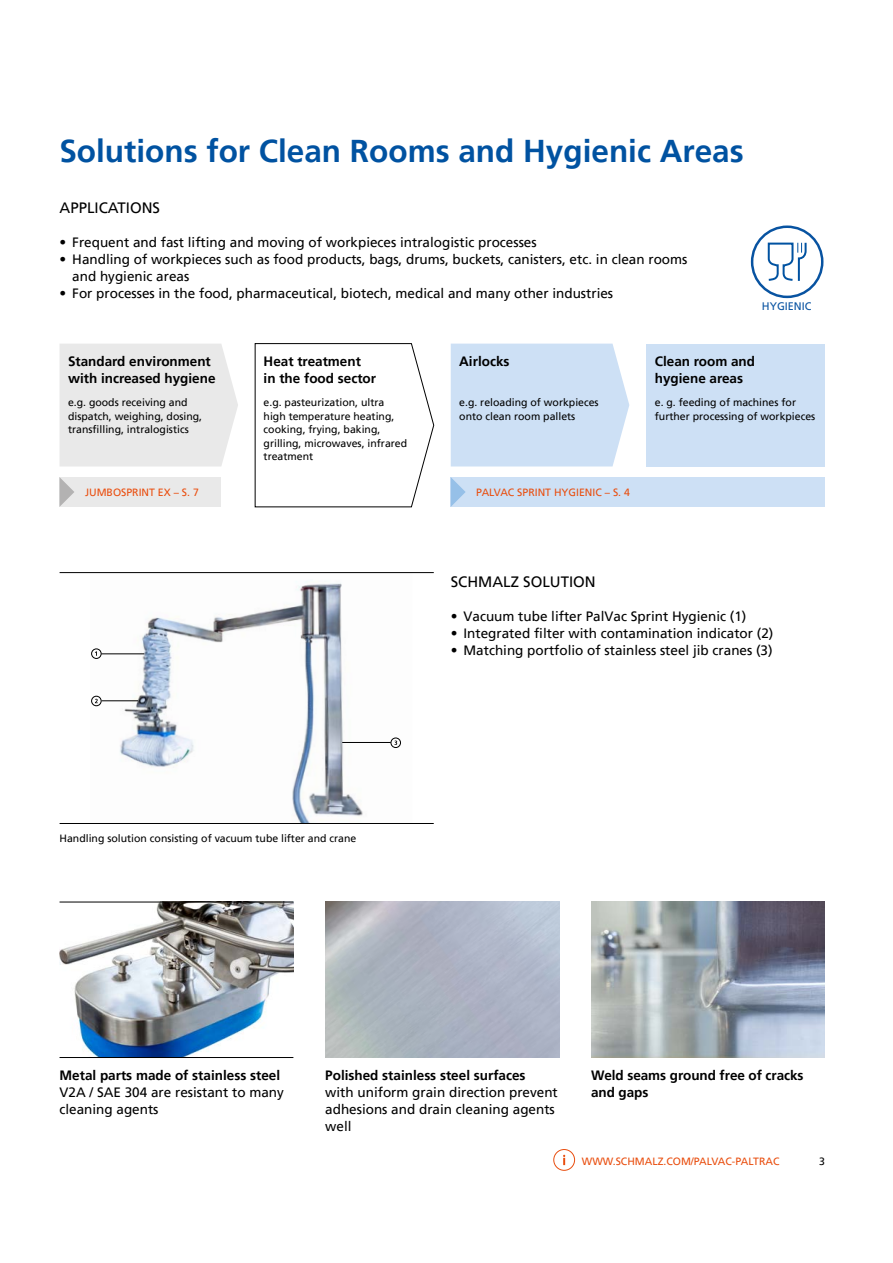
<style>
.page{position:relative;width:893px;height:1263px;background:#fff}
.page>*{position:absolute;margin:0;border:0;box-sizing:border-box;transform-origin:0 0}
.t1{font:700 31.5px "Frutiger LT Pro";color:#0052a1}
.t2{font:15px "Frutiger LT Pro";color:#000}
.t3{font:13.5px/17px "Frutiger LT Pro";color:#000}
.t4{font:700 13.5px/17px "Frutiger LT Pro";color:#000}
.t5{font:10.95px "Frutiger LT Pro";color:#0853a1}
.t6{font:10.5px/13.5px "Frutiger LT Pro";color:#000}
.t7{font:10.5px "Frutiger LT Pro";color:#e94e0f}
</style>
<div class="page">
<div style="left:60px;top:344px;width:178px;height:122px;background:#e9e9e9"></div>
<div style="left:451px;top:344px;width:178px;height:122px;background:#cde0f5"></div>
<div style="left:553px;top:1149px;width:22px;height:21px;border:1px solid #e94e0f;border-radius:50%"></div>
<svg style="left:563px;top:1155px;width:2px;height:10px"></svg>
<div style="left:646px;top:344px;width:179px;height:122px;background:#cde0f5"></div>
<svg style="left:255px;top:343px;width:179px;height:164px"></svg>
<div style="left:60px;top:477px;width:161px;height:30px;background:#e9e9e9"></div>
<svg style="left:60px;top:478px;width:14px;height:28px"></svg>
<div style="left:451px;top:477px;width:374px;height:30px;background:#cde0f5"></div>
<svg style="left:451px;top:477px;width:15px;height:30px"></svg>
<div style="left:751px;top:225px;width:72px;height:73px;border:3px solid #0853a1;border-radius:50%"></div>
<svg style="left:767px;top:242px;width:40px;height:39px"></svg>
<img style="left:60px;top:903px;width:233px;height:154px">
<img style="left:325px;top:902px;width:234px;height:156px">
<img style="left:591px;top:902px;width:234px;height:156px">
<hr style="left:60px;top:902px;width:233px;height:1px;background:#000">
<hr style="left:60px;top:1057px;width:233px;height:1px;background:#000">
<img style="left:90px;top:573px;width:322px;height:250px">
<div style="left:91px;top:649px;width:10px;height:10px;border:1px solid #000;border-radius:50%"></div>
<div style="left:91px;top:696px;width:10px;height:10px;border:1px solid #000;border-radius:50%"></div>
<svg style="left:95px;top:699px;width:3px;height:4px"></svg>
<div style="left:391px;top:738px;width:10px;height:10px;border:1px solid #000;border-radius:50%"></div>
<svg style="left:394px;top:740px;width:3px;height:5px"></svg>
<hr style="left:101px;top:654px;width:43px;height:1px;background:#000">
<hr style="left:342px;top:742px;width:49px;height:1px;background:#000">
<hr style="left:102px;top:700px;width:36px;height:1px;background:#000">
<hr style="left:60px;top:823px;width:374px;height:1px;background:#000">
<hr style="left:60px;top:572px;width:374px;height:1px;background:#000">
<h1 class="t1" style="left:59px;top:132px;width:686px">Solutions for Clean Rooms and Hygienic Areas</h1>
<p class="t2" style="left:60px;top:199px;width:102px">APPLICATIONS</p>
<p class="t3" style="left:60px;top:234px;width:479px">• Frequent and fast lifting and moving of workpieces intralogistic processes</p>
<p class="t3" style="left:72px;top:251px;width:617px;text-indent:-13px">• Handling of workpieces such as food products, bags, drums, buckets, canisters, etc. in clean rooms and hygienic areas</p>
<p class="t3" style="left:60px;top:285px;width:555px">• For processes in the food, pharmaceutical, biotech, medical and many other industries</p>
<p class="t5" style="left:762px;top:300px;width:51px">HYGIENIC</p>
<p class="t4" style="left:68px;top:353px;width:149px">Standard environment with increased hygiene</p>
<p class="t4" style="left:264px;top:353px;width:114px">Heat treatment in the food sector</p>
<p class="t4" style="left:459px;top:353px;width:52px">Airlocks</p>
<p class="t4" style="left:655px;top:353px;width:102px">Clean room and hygiene areas</p>
<p class="t6" style="left:68px;top:396px;width:136px">e.g. goods receiving and dispatch, weighing, dosing, transfilling, intralogistics</p>
<p class="t6" style="left:264px;top:396px;width:145px">e.g. pasteurization, ultra high temperature heating, cooking, frying, baking, grilling, microwaves, infrared treatment</p>
<p class="t6" style="left:459px;top:396px;width:141px">e.g. reloading of workpieces onto clean room pallets</p>
<p class="t6" style="left:655px;top:396px;width:162px">e. g. feeding of machines for further processing of workpieces</p>
<p class="t7" style="left:85px;top:486px;width:115px">JUMBOSPRINT EX – S. 7</p>
<p class="t7" style="left:476px;top:486px;width:155px">PALVAC SPRINT HYGIENIC – S. 4</p>
<p class="t6" style="left:60px;top:832px;width:298px">Handling solution consisting of vacuum tube lifter and crane</p>
<p class="t2" style="left:451px;top:573px;width:147px">SCHMALZ SOLUTION</p>
<p class="t3" style="left:451px;top:608px;width:297px">• Vacuum tube lifter PalVac Sprint Hygienic (1)</p>
<p class="t3" style="left:451px;top:625px;width:324px">• Integrated filter with contamination indicator (2)</p>
<p class="t3" style="left:451px;top:642px;width:323px">• Matching portfolio of stainless steel jib cranes (3)</p>
<p class="t4" style="left:60px;top:1067px;width:222px">Metal parts made of stainless steel</p>
<p class="t3" style="left:60px;top:1084px;width:226px">V2A / SAE 304 are resistant to many cleaning agents</p>
<p class="t4" style="left:325px;top:1067px;width:202px">Polished stainless steel surfaces</p>
<p class="t3" style="left:325px;top:1084px;width:234px">with uniform grain direction prevent adhesions and drain cleaning agents well</p>
<p class="t4" style="left:591px;top:1067px;width:214px">Weld seams ground free of cracks and gaps</p>
<p class="t7" style="left:582px;top:1155px;width:199px">WWW.SCHMALZ.COM/PALVAC-PALTRAC</p>
<p class="t6" style="left:819px;top:1155px;width:7px">3</p>
</div>
